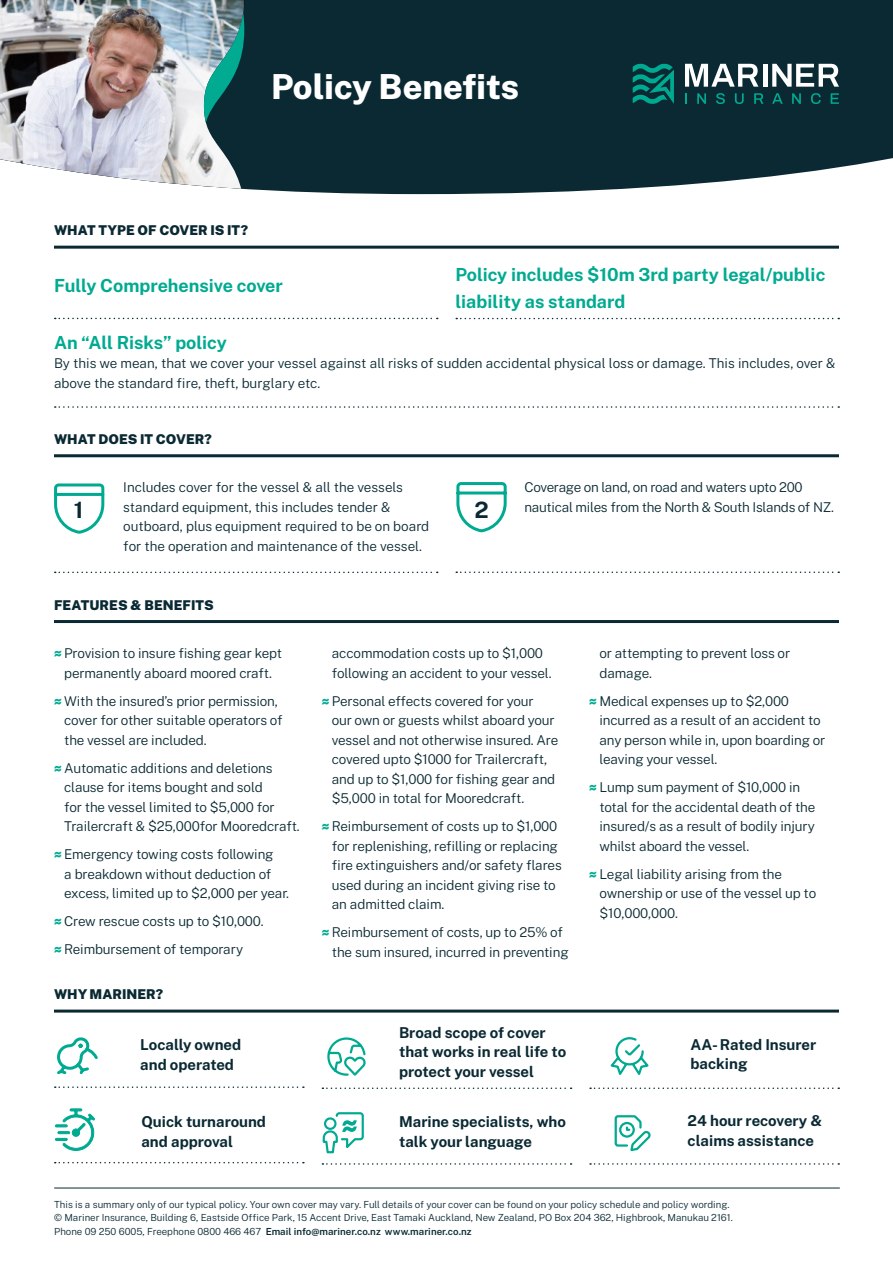
<style>
.page{position:relative;width:893px;height:1263px;background:#fff}
.page>*{position:absolute;margin:0;border:0;box-sizing:border-box;transform-origin:0 0}
.t1{font:800 34.5px "Public Sans";color:#fff}
.t2{font:700 22.5px "Public Sans";color:#0a2933}
.t3{font:700 18px/27px "Public Sans";color:#00aa91}
.t4{font:700 15px/19.5px "Public Sans";color:#0a2933}
.t5{font:300 13.5px/19.5px "Public Sans";letter-spacing:-.01em;color:#0a2933}
.t6{font:900 13.5px "Public Sans";color:#0a2933}
.t7{font:300 9.75px/13.5px "Public Sans";color:#0a2933}
.s1{font-family:"Poppins";font-weight:700;font-size:12px;color:#00aa91}
.s2{font-weight:600}
</style>
<div class="page">
<div style="left:244px;top:0;width:649px;height:194px;background:#0a2933"></div>
<img style="left:0;top:0;width:244px;height:189px">
<hr style="left:54px;top:1188px;width:786px;height:1px;background:#0a2933">
<svg style="left:685px;top:93px;width:2px;height:11px"></svg>
<svg style="left:697px;top:93px;width:9px;height:11px"></svg>
<svg style="left:716px;top:93px;width:9px;height:11px"></svg>
<svg style="left:735px;top:93px;width:9px;height:11px"></svg>
<svg style="left:754px;top:93px;width:9px;height:11px"></svg>
<svg style="left:772px;top:93px;width:11px;height:11px"></svg>
<svg style="left:792px;top:93px;width:9px;height:11px"></svg>
<svg style="left:811px;top:93px;width:10px;height:11px"></svg>
<svg style="left:831px;top:93px;width:8px;height:11px"></svg>
<svg style="left:685px;top:64px;width:73px;height:23px"></svg>
<hr style="left:763px;top:64px;width:4px;height:23px;background:#fff">
<svg style="left:772px;top:64px;width:67px;height:23px"></svg>
<svg style="left:633px;top:64px;width:41px;height:40px;background:#046b63"></svg>
<svg style="left:204px;top:13px;width:40px;height:110px;background:#3e8282"></svg>
<hr style="left:54px;top:246px;width:785px;height:3px;background:#0a2933">
<svg style="left:55px;top:318px;width:383px;height:1px"></svg>
<svg style="left:55px;top:406px;width:784px;height:2px"></svg>
<svg style="left:456px;top:318px;width:383px;height:1px"></svg>
<hr style="left:54px;top:454px;width:785px;height:3px;background:#0a2933">
<svg style="left:55px;top:572px;width:383px;height:1px"></svg>
<svg style="left:456px;top:571px;width:383px;height:2px"></svg>
<hr style="left:54px;top:620px;width:785px;height:3px;background:#0a2933">
<hr style="left:54px;top:1009px;width:785px;height:3px;background:#0a2933">
<svg style="left:614px;top:1115px;width:37px;height:37px"></svg>
<svg style="left:55px;top:1086px;width:249px;height:2px"></svg>
<svg style="left:55px;top:1162px;width:249px;height:1px"></svg>
<svg style="left:322px;top:1163px;width:250px;height:2px"></svg>
<svg style="left:322px;top:1087px;width:250px;height:2px"></svg>
<svg style="left:590px;top:1163px;width:249px;height:2px"></svg>
<svg style="left:590px;top:1087px;width:249px;height:2px"></svg>
<svg style="left:610px;top:1037px;width:39px;height:38px"></svg>
<svg style="left:57px;top:1037px;width:41px;height:38px"></svg>
<svg style="left:322px;top:1112px;width:42px;height:42px"></svg>
<svg style="left:54px;top:1108px;width:41px;height:43px"></svg>
<svg style="left:327px;top:1037px;width:39px;height:39px"></svg>
<svg style="left:54px;top:483px;width:51px;height:51px"></svg>
<svg style="left:456px;top:482px;width:51px;height:51px"></svg>
<h1 class="t1" style="left:271px;top:61px;width:250px">Policy Benefits</h1>
<p class="t6" style="left:54px;top:220px;width:196px">WHAT TYPE OF COVER IS IT?</p>
<h3 class="t3" style="left:54px;top:271px;width:230px">Fully Comprehensive cover</h3>
<h3 class="t3" style="left:455px;top:260px;width:371px">Policy includes $10m 3rd party legal/public liability as standard</h3>
<h3 class="t3" style="left:54px;top:328px;width:174px">An “All Risks” policy</h3>
<p class="t5" style="left:54px;top:353px;width:783px">By this we mean, that we cover your vessel against all risks of sudden accidental physical loss or damage. This includes, over &amp; above the standard fire, theft, burglary etc.</p>
<p class="t6" style="left:54px;top:429px;width:159px">WHAT DOES IT COVER?</p>
<p class="t5" style="left:123px;top:477px;width:307px">Includes cover for the vessel &amp; all the vessels standard equipment, this includes tender &amp; outboard, plus equipment required to be on board for the operation and maintenance of the vessel.</p>
<h2 class="t2" style="left:74px;top:494px;width:11px">1</h2>
<h2 class="t2" style="left:475px;top:494px;width:16px">2</h2>
<p class="t5" style="left:524px;top:477px;width:311px">Coverage on land, on road and waters upto 200 nautical miles from the North &amp; South Islands of NZ.</p>
<p class="t6" style="left:54px;top:595px;width:161px">FEATURES &amp; BENEFITS</p>
<p class="t5" style="left:54px;top:642px;width:230px;text-align:center"><span class="s1">≈</span> Provision to insure fishing gear kept permanently aboard moored craft.</p>
<p class="t5" style="left:64px;top:690px;width:220px;text-indent:-10px"><span class="s1">≈</span> With the insured’s prior permission, cover for other suitable operators of the vessel are included.</p>
<p class="t5" style="left:64px;top:757px;width:237px;text-indent:-10px"><span class="s1">≈</span> Automatic additions and deletions clause for items bought and sold<br>for the vessel limited to $5,000 for Trailercraft &amp; $25,000for Mooredcraft.</p>
<p class="t5" style="left:64px;top:844px;width:226px;text-indent:-10px"><span class="s1">≈</span> Emergency towing costs following<br>a breakdown without deduction of excess, limited up to $2,000 per year.</p>
<p class="t5" style="left:54px;top:906px;width:211px;line-height:28px"><span class="s1">≈</span> Crew rescue costs up to $10,000. <span class="s1">≈</span> Reimbursement of temporary</p>
<p class="t6" style="left:54px;top:984px;width:111px">WHY MARINER?</p>
<p class="t4" style="left:140px;top:1034px;width:102px">Locally owned and operated</p>
<p class="t5" style="left:332px;top:643px;width:221px">accommodation costs up to $1,000 following an accident to your vessel.</p>
<p class="t5" style="left:332px;top:690px;width:228px;text-indent:-10px"><span class="s1">≈</span> Personal effects covered for your<br>our own or guests whilst aboard your vessel and not otherwise insured. Are covered upto $1000 for Trailercraft, and up to $1,000 for fishing gear and $5,000 in total for Mooredcraft.</p>
<p class="t5" style="left:332px;top:816px;width:232px;text-indent:-10px"><span class="s1">≈</span> Reimbursement of costs up to $1,000 for replenishing, refilling or replacing fire extinguishers and/or safety flares used during an incident giving rise to an admitted claim.</p>
<p class="t5" style="left:332px;top:922px;width:238px;text-indent:-10px"><span class="s1">≈</span> Reimbursement of costs, up to 25% of the sum insured, incurred in preventing</p>
<p class="t5" style="left:599px;top:642px;width:192px">or attempting to prevent loss or damage.</p>
<p class="t5" style="left:599px;top:690px;width:227px;text-indent:-10px"><span class="s1">≈</span> Medical expenses up to $2,000 incurred as a result of an accident to any person while in, upon boarding or leaving your vessel.</p>
<p class="t5" style="left:599px;top:777px;width:217px;text-indent:-10px"><span class="s1">≈</span> Lump sum payment of $10,000 in total for the accidental death of the insured/s as a result of bodily injury whilst aboard the vessel.</p>
<p class="t5" style="left:599px;top:863px;width:218px;text-indent:-10px"><span class="s1">≈</span> Legal liability arising from the ownership or use of the vessel up to $10,000,000.</p>
<p class="t4" style="left:399px;top:1021px;width:169px">Broad scope of cover that works in real life to protect your vessel</p>
<p class="t4" style="left:690px;top:1033px;width:127px">AA- Rated Insurer backing</p>
<p class="t4" style="left:141px;top:1111px;width:126px">Quick turnaround and approval</p>
<p class="t4" style="left:399px;top:1111px;width:169px">Marine specialists, who talk your language</p>
<p class="t4" style="left:688px;top:1110px;width:136px">24 hour recovery &amp; claims assistance</p>
<p class="t7" style="left:54px;top:1197px;width:680px">This is a summary only of our typical policy. Your own cover may vary. Full details of your cover can be found on your policy schedule and policy wording. © Mariner Insurance, Building 6, Eastside Office Park, 15 Accent Drive, East Tamaki Auckland, New Zealand, PO Box 204 362, Highbrook, Manukau 2161.<br>Phone 09 250 6005, Freephone 0800 466 467 <span class="s2">Email info@mariner.co.nz www.mariner.co.nz</span></p>
</div>
